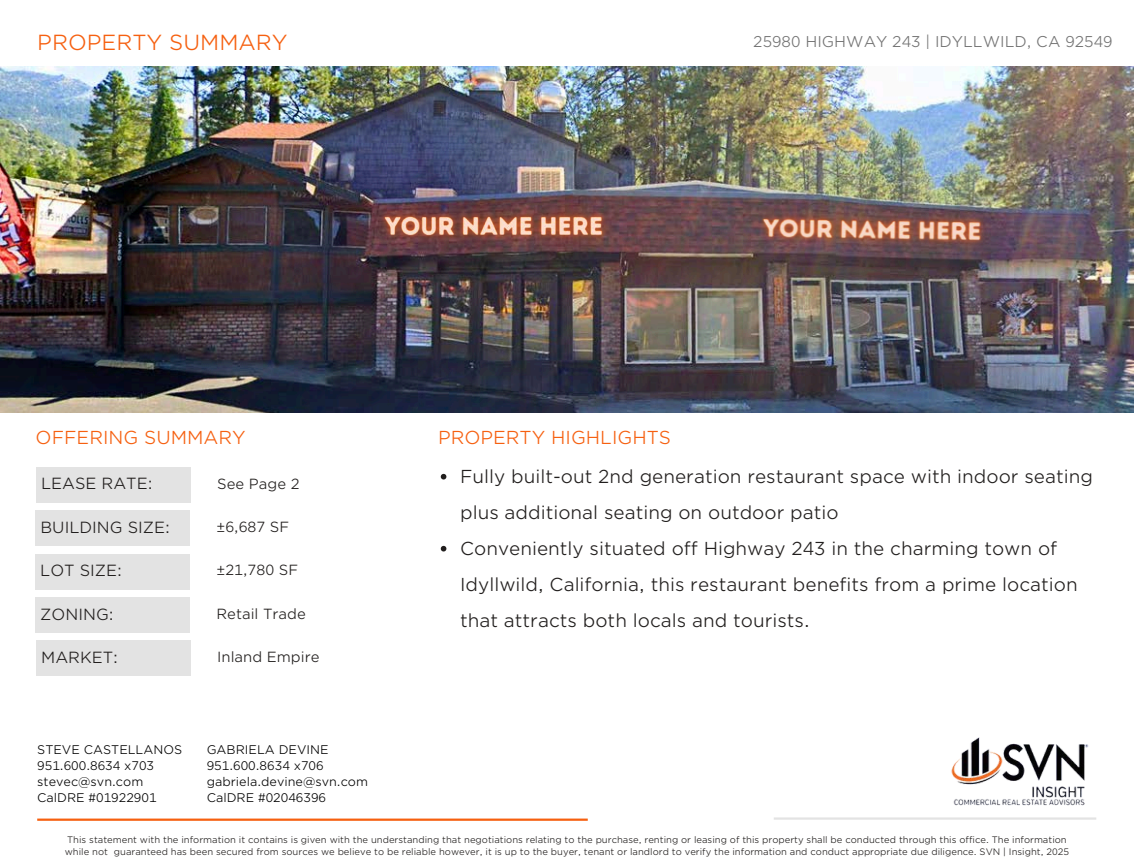
<style>
.page{position:relative;width:1134px;height:864px;background:#fff}
.page>*{position:absolute;margin:0;border:0;box-sizing:border-box;transform-origin:0 0}
.t1{font:21px "Gotham Office";color:#f66010}
.t2{font:18px/36px "Gotham Office";color:#211e1d}
.t3{font:18px "Gotham Office";color:#f66010}
.t4{font:15.45px "Gotham Office";color:#211e1d}
.t5{font:15px "Gotham Office";color:#737373}
.t6{font:14.1px "Gotham Office";color:#211e1d}
.t7{font:12px "Gotham Office";color:#000}
.t8{font:9px/12px "Gotham Office";color:#211e1d}
</style>
<div class="page">
<div style="left:36px;top:510px;width:154px;height:36px;background:#e3e3e3"></div>
<div style="left:36px;top:554px;width:154px;height:35px;background:#e3e3e3"></div>
<div style="left:36px;top:597px;width:154px;height:36px;background:#e3e3e3"></div>
<div style="left:36px;top:641px;width:155px;height:35px;background:#e3e3e3"></div>
<hr style="left:37px;top:819px;width:551px;height:2px;background:#f66010">
<hr style="left:774px;top:817px;width:322px;height:3px;background:#e3e3e3">
<img style="left:951px;top:737px;width:138px;height:69px">
<div style="left:36px;top:467px;width:155px;height:35px;background:#e3e3e3"></div>
<img style="left:0;top:67px;width:1134px;height:345px">
<svg style="left:441px;top:474px;width:5px;height:6px"></svg>
<svg style="left:441px;top:546px;width:5px;height:6px"></svg>
<img style="left:354px;top:180px;width:280px;height:91px">
<img style="left:732px;top:182px;width:281px;height:96px">
<p class="t1" style="left:37px;top:29px;width:252px">PROPERTY SUMMARY</p>
<h5 class="t5" style="left:753px;top:32px;width:361px">25980 HIGHWAY 243 | IDYLLWILD, CA 92549</h5>
<h5 class="t3" style="left:36px;top:427px;width:212px">OFFERING SUMMARY</h5>
<p class="t4" style="left:41px;top:474px;width:113px">LEASE RATE:</p>
<p class="t6" style="left:217px;top:475px;width:84px">See Page 2</p>
<h2 class="t4" style="left:40px;top:518px;width:131px">BUILDING SIZE:</h2>
<h5 class="t4" style="left:40px;top:561px;width:83px">LOT SIZE:</h5>
<p class="t4" style="left:40px;top:605px;width:75px">ZONING:</p>
<h3 class="t4" style="left:41px;top:648px;width:78px">MARKET:</h3>
<h3 class="t6" style="left:216px;top:519px;width:74px">±6,687 SF</h3>
<p class="t6" style="left:216px;top:562px;width:83px">±21,780 SF</p>
<h5 class="t6" style="left:216px;top:605px;width:91px">Retail Trade</h5>
<p class="t6" style="left:217px;top:649px;width:104px">Inland Empire</p>
<h5 class="t7" style="left:37px;top:743px;width:146px">STEVE CASTELLANOS</h5>
<h6 class="t7" style="left:37px;top:759px;width:118px">951.600.8634 x703</h6>
<p class="t7" style="left:37px;top:775px;width:108px">stevec@svn.com</p>
<p class="t7" style="left:37px;top:791px;width:121px">CalDRE #01922901</p>
<p class="t7" style="left:207px;top:743px;width:123px">GABRIELA DEVINE</p>
<h5 class="t7" style="left:207px;top:759px;width:118px">951.600.8634 x706</h5>
<h6 class="t7" style="left:207px;top:775px;width:163px">gabriela.devine@svn.com</h6>
<p class="t7" style="left:207px;top:791px;width:121px">CalDRE #02046396</p>
<p class="t3" style="left:438px;top:427px;width:235px">PROPERTY HIGHLIGHTS</p>
<h6 class="t2" style="left:460px;top:458px;width:634px">Fully built-out 2nd generation restaurant space with indoor seating plus additional seating on outdoor patio</h6>
<h5 class="t2" style="left:460px;top:530px;width:619px">Conveniently situated off Highway 243 in the charming town of<br>Idyllwild, California, this restaurant benefits from a prime location that attracts both locals and tourists.</h5>
<h5 class="t8" style="left:65px;top:834px;width:1006px">This statement with the information it contains is given with the understanding that negotiations relating to the purchase, renting or leasing of this property shall be conducted through this office. The information while not guaranteed has been secured from sources we believe to be reliable however, it is up to the buyer, tenant or landlord to verify the information and conduct appropriate due diligence. SVN | Insight, 2025</h5>
</div>
